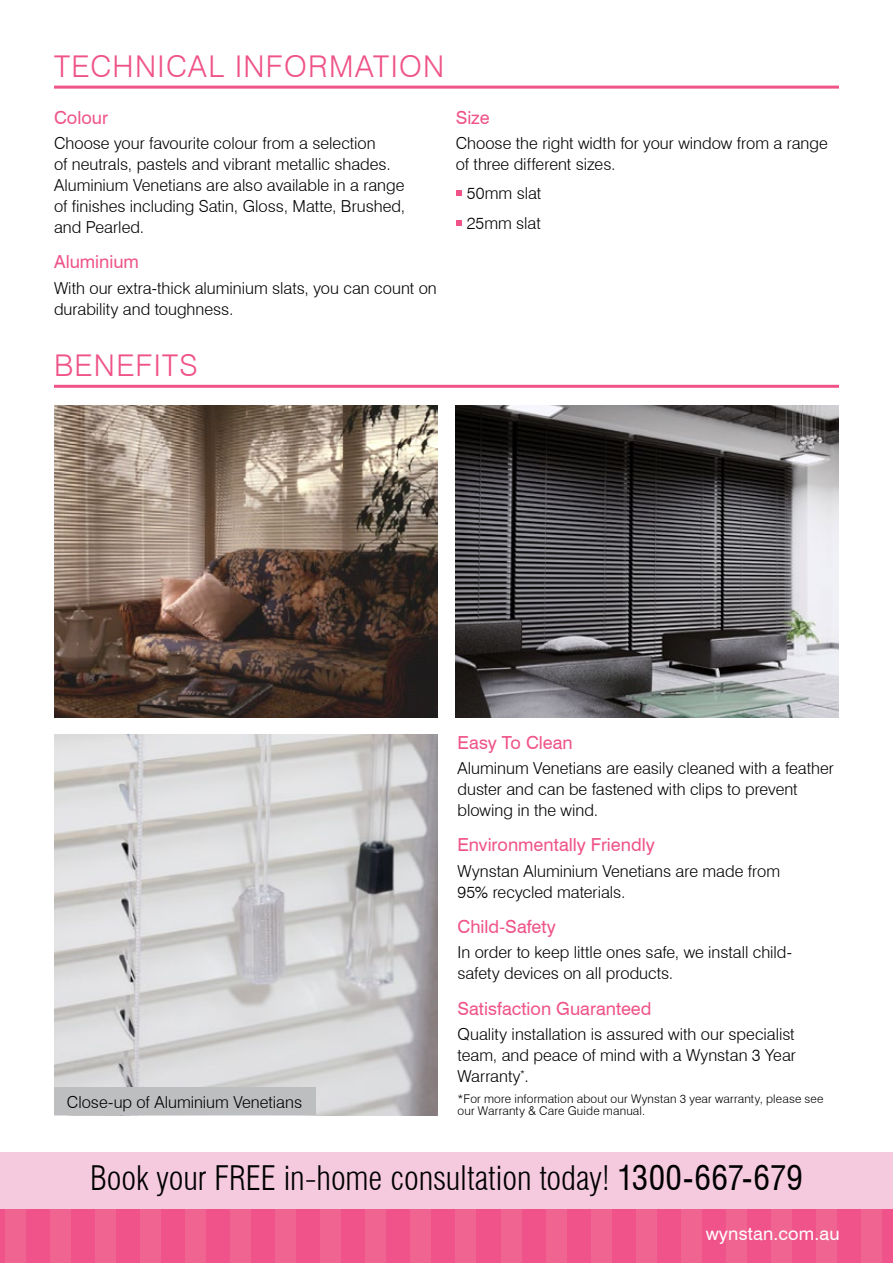
<style>
.page{position:relative;width:893px;height:1263px;background:#fff}
.page>*{position:absolute;margin:0;border:0;box-sizing:border-box;transform-origin:0 0}
.t1{font:300 condensed 33px "Swiss 721 BT";letter-spacing:-.005em;color:#000}
.t2{font:300 30px "Swiss 721 BT";letter-spacing:.045em;color:#ef5389}
.t3{font:18px "Swiss 721 BT";color:#ef5389}
.t4{font:18px "Swiss 721 BT";letter-spacing:.01em;color:#fff}
.t5{font:300 16.5px/21px "Swiss 721 BT";color:#000}
.t6{font:300 12px/12px "Swiss 721 BT";letter-spacing:.015em;color:#000}
.s1{font-weight:400}
</style>
<div class="page">
<svg style="left:456px;top:190px;width:6px;height:6px"></svg>
<svg style="left:456px;top:220px;width:6px;height:6px"></svg>
<hr style="left:54px;top:86px;width:785px;height:3px;background:#ef5389">
<hr style="left:54px;top:385px;width:785px;height:3px;background:#ef5389">
<div style="left:0;top:1152px;width:893px;height:58px;background:#f5cadf"></div>
<div style="left:0;top:1209px;width:893px;height:54px;background:#ef5389"></div>
<div style="left:5px;top:1209px;width:21px;height:54px;background:#f06491"></div>
<div style="left:50px;top:1209px;width:21px;height:54px;background:#f06491"></div>
<div style="left:95px;top:1209px;width:21px;height:54px;background:#f06491"></div>
<div style="left:140px;top:1209px;width:21px;height:54px;background:#f06491"></div>
<div style="left:186px;top:1209px;width:20px;height:54px;background:#f06491"></div>
<div style="left:231px;top:1209px;width:20px;height:54px;background:#f06491"></div>
<div style="left:276px;top:1209px;width:20px;height:54px;background:#f06491"></div>
<div style="left:321px;top:1209px;width:20px;height:54px;background:#f06491"></div>
<div style="left:366px;top:1209px;width:20px;height:54px;background:#f06491"></div>
<div style="left:411px;top:1209px;width:20px;height:54px;background:#f06491"></div>
<div style="left:456px;top:1209px;width:20px;height:54px;background:#f06491"></div>
<div style="left:501px;top:1209px;width:20px;height:54px;background:#f06491"></div>
<div style="left:546px;top:1209px;width:20px;height:54px;background:#f06491"></div>
<div style="left:591px;top:1209px;width:20px;height:54px;background:#f06491"></div>
<div style="left:636px;top:1209px;width:20px;height:54px;background:#f06491"></div>
<div style="left:681px;top:1209px;width:20px;height:54px;background:#f06491"></div>
<div style="left:726px;top:1209px;width:20px;height:54px;background:#f06491"></div>
<div style="left:771px;top:1209px;width:20px;height:54px;background:#f06491"></div>
<div style="left:816px;top:1209px;width:20px;height:54px;background:#f06491"></div>
<div style="left:861px;top:1209px;width:20px;height:54px;background:#f06491"></div>
<img style="left:54px;top:735px;width:383px;height:380px">
<div style="left:54px;top:1087px;width:261px;height:28px;background:#bcbec0"></div>
<img style="left:456px;top:405px;width:383px;height:313px">
<img style="left:54px;top:405px;width:383px;height:313px">
<h2 class="t2" style="left:54px;top:48px;width:392px">TECHNICAL INFORMATION</h2>
<p class="t3" style="left:54px;top:106px;width:55px">Colour</p>
<p class="t5" style="left:54px;top:132px;width:353px">Choose your favourite colour from a selection<br>of neutrals, pastels and vibrant metallic shades.<br>Aluminium Venetians are also available in a range of finishes including Satin, Gloss, Matte, Brushed, and Pearled.</p>
<p class="t3" style="left:54px;top:251px;width:86px">Aluminium</p>
<p class="t5" style="left:54px;top:277px;width:384px">With our extra-thick aluminium slats, you can count on durability and toughness.</p>
<h2 class="t2" style="left:54px;top:347px;width:145px">BENEFITS</h2>
<p class="t3" style="left:456px;top:106px;width:35px">Size</p>
<p class="t5" style="left:456px;top:132px;width:374px">Choose the right width for your window from a range of three different sizes.</p>
<p class="t5" style="left:467px;top:179px;width:76px;line-height:29.5px">50mm slat<br>25mm slat</p>
<p class="t5" style="left:67px;top:1091px;width:237px">Close-up of Aluminium Venetians</p>
<p class="t3" style="left:458px;top:731px;width:117px">Easy To Clean</p>
<p class="t5" style="left:458px;top:757px;width:378px">Aluminum Venetians are easily cleaned with a feather duster and can be fastened with clips to prevent blowing in the wind.</p>
<p class="t3" style="left:458px;top:834px;width:199px">Environmentally Friendly</p>
<p class="t5" style="left:458px;top:860px;width:324px">Wynstan Aluminium Venetians are made from<br>95% recycled materials.</p>
<p class="t3" style="left:458px;top:916px;width:100px">Child-Safety</p>
<p class="t5" style="left:458px;top:942px;width:336px">In order to keep little ones safe, we install child&shy;safety devices on all products.</p>
<p class="t3" style="left:458px;top:997px;width:196px">Satisfaction Guaranteed</p>
<p class="t5" style="left:458px;top:1023px;width:340px;text-align:justify">Quality installation is assured with our specialist team, and peace of mind with a Wynstan 3 Year Warranty<sup>*</sup>.</p>
<p class="t6" style="left:458px;top:1092px;width:367px">*For more information about our Wynstan 3 year warranty, please see our Warranty &amp; Care Guide manual.</p>
<h1 class="t1" style="left:90px;top:1158px;width:714px">Book your FREE in-home consultation today! <span class="s1">1300-667-679</span></h1>
<p class="t4" style="left:706px;top:1222px;width:136px">wynstan.com.au</p>
</div>
